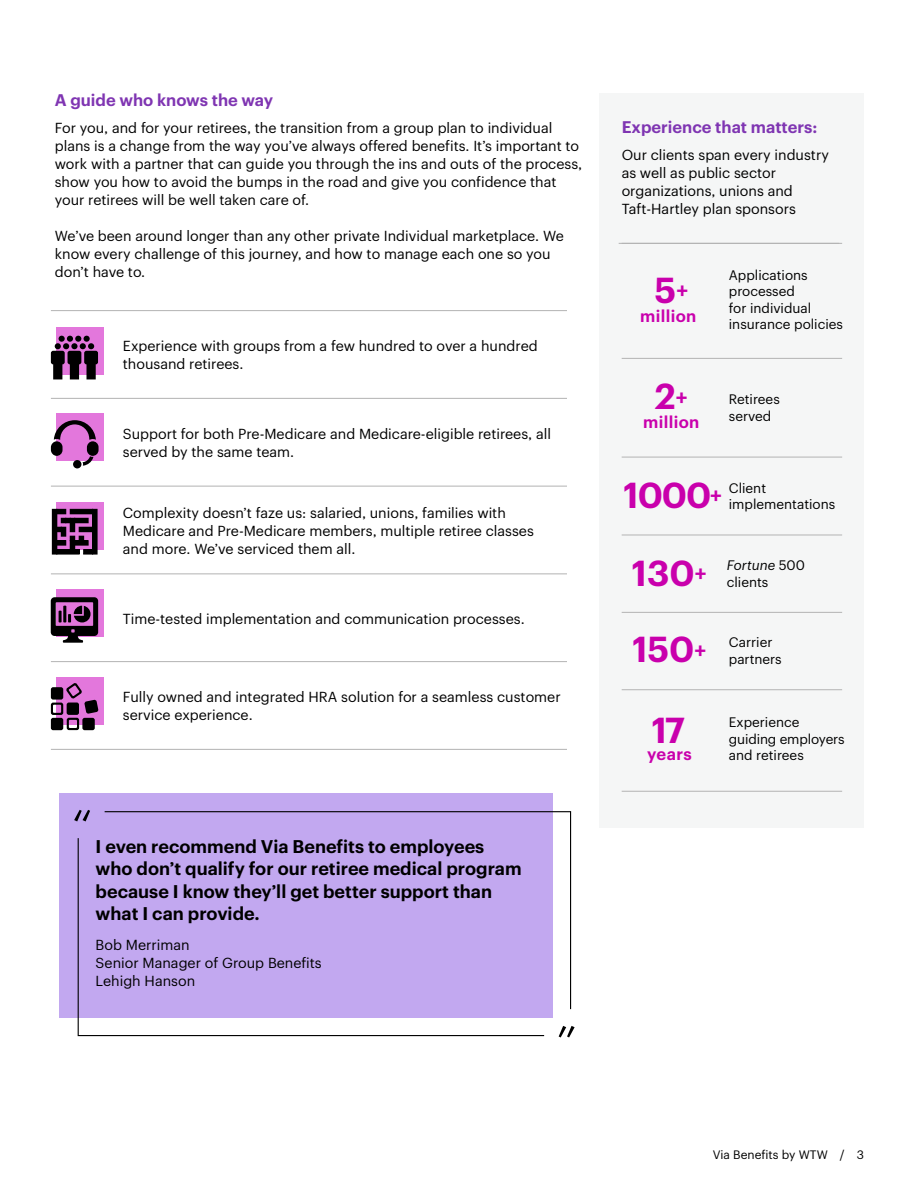
<style>
.page{position:relative;width:918px;height:1188px;background:#fff}
.page>*{position:absolute;margin:0;border:0;box-sizing:border-box;transform-origin:0 0}
.Callout_percentage_n{font:600 35.4px "Graphik";letter-spacing:-.02em;color:#c900ac}
.t1{font:600 18px/22.5px "Graphik";color:#000}
.Body_subhead_L1_11_1{font:600 16.5px "Graphik";color:#7f35b2}
.Callout_percentage_n-2{font:600 16.5px "Graphik";letter-spacing:.02em;color:#c900ac}
.Body_9_5_12{font:14.25px/18px "Graphik";color:#000}
.Bullet_level_1_black{font:13.5px/16.5px "Graphik";color:#000}
.t2{font:12px "Graphik";color:#000}
.s1{font-size:21.15px}
.s2{font-style:italic}
</style>
<div class="page">
<div style="left:600px;top:93px;width:264px;height:734px;background:#f5f6f6"></div>
<hr style="left:619px;top:243px;width:220px;height:1px;background:#b3b3b3">
<svg style="left:77px;top:1018px;width:468px;height:19px"></svg>
<svg style="left:553px;top:811px;width:19px;height:199px"></svg>
<svg style="left:559px;top:1026px;width:16px;height:11px"></svg>
<div style="left:60px;top:793px;width:493px;height:225px;background:#c2a8f0"></div>
<hr style="left:51px;top:310px;width:516px;height:1px;background:#b3b3b3">
<hr style="left:51px;top:398px;width:516px;height:1px;background:#b3b3b3">
<hr style="left:51px;top:486px;width:516px;height:1px;background:#b3b3b3">
<hr style="left:51px;top:573px;width:516px;height:1px;background:#b3b3b3">
<hr style="left:51px;top:661px;width:516px;height:1px;background:#b3b3b3">
<hr style="left:51px;top:749px;width:516px;height:1px;background:#b3b3b3">
<hr style="left:622px;top:358px;width:220px;height:1px;background:#b3b3b3">
<hr style="left:622px;top:457px;width:220px;height:1px;background:#b3b3b3">
<hr style="left:622px;top:535px;width:220px;height:1px;background:#b3b3b3">
<hr style="left:622px;top:243px;width:220px;height:1px;background:#b3b3b3">
<hr style="left:622px;top:689px;width:220px;height:1px;background:#b3b3b3">
<hr style="left:622px;top:612px;width:220px;height:1px;background:#b3b3b3">
<div style="left:57px;top:413px;width:47px;height:47px;background:#e377dc"></div>
<svg style="left:51px;top:420px;width:48px;height:48px"></svg>
<div style="left:57px;top:327px;width:47px;height:47px;background:#e377dc"></div>
<svg style="left:51px;top:336px;width:47px;height:43px"></svg>
<svg style="left:57px;top:502px;width:47px;height:48px"></svg>
<div style="left:52px;top:509px;width:5px;height:45px;background:#000"></div>
<hr style="left:93px;top:509px;width:4px;height:45px;background:#000">
<div style="left:70px;top:509px;width:23px;height:5px;background:#000"></div>
<svg style="left:57px;top:518px;width:36px;height:36px"></svg>
<div style="left:57px;top:509px;width:9px;height:5px;background:#000"></div>
<div style="left:57px;top:589px;width:47px;height:48px;background:#e377dc"></div>
<svg style="left:51px;top:597px;width:47px;height:46px"></svg>
<div style="left:57px;top:677px;width:47px;height:47px;background:#e377dc"></div>
<svg style="left:51px;top:683px;width:47px;height:47px"></svg>
<hr style="left:622px;top:791px;width:220px;height:1px;background:#b3b3b3">
<p class="Body_subhead_L1_11_1" style="left:55px;top:88px;width:220px">A guide who knows the way</p>
<p class="Body_9_5_12" style="left:55px;top:118px;width:529px">For you, and for your retirees, the transition from a group plan to individual plans is a change from the way you’ve always offered benefits. It’s important to work with a partner that can guide you through the ins and outs of the process, show you how to avoid the bumps in the road and give you confidence that your retirees will be well taken care of.</p>
<p class="Body_9_5_12" style="left:55px;top:226px;width:511px">We’ve been around longer than any other private Individual marketplace. We know every challenge of this journey, and how to manage each one so you don’t have to.</p>
<p class="Body_9_5_12" style="left:123px;top:336px;width:416px">Experience with groups from a few hundred to over a hundred thousand retirees.</p>
<p class="Body_9_5_12" style="left:123px;top:424px;width:430px">Support for both Pre-Medicare and Medicare-eligible retirees, all served by the same team.</p>
<p class="Body_9_5_12" style="left:123px;top:502px;width:412px">Complexity doesn’t faze us: salaried, unions, families with<br>Medicare and Pre-Medicare members, multiple retiree classes and more. We’ve serviced them all.</p>
<p class="Body_9_5_12" style="left:123px;top:608px;width:403px">Time-tested implementation and communication processes.</p>
<p class="Body_9_5_12" style="left:123px;top:687px;width:439px">Fully owned and integrated HRA solution for a seamless customer service experience.</p>
<p class="t1" style="left:96px;top:833px;width:428px">I even recommend Via Benefits to employees who don’t qualify for our retiree medical program because I know they’ll get better support than what I can provide.</p>
<p class="Body_9_5_12" style="left:96px;top:934px;width:228px">Bob Merriman<br>Senior Manager of Group Benefits<br>Lehigh Hanson</p>
<p class="Body_subhead_L1_11_1" style="left:622px;top:114px;width:197px">Experience that matters:</p>
<p class="Body_9_5_12" style="left:622px;top:145px;width:209px">Our clients span every industry as well as public sector organizations, unions and<br>Taft-Hartley plan sponsors</p>
<p class="Callout_percentage_n" style="left:655px;top:263px;width:35px">5<span class="s1">+</span></p>
<p class="Callout_percentage_n-2" style="left:640px;top:303px;width:58px">million</p>
<p class="Callout_percentage_n" style="left:655px;top:369px;width:34px">2<span class="s1">+</span></p>
<p class="Callout_percentage_n-2" style="left:643px;top:409px;width:58px">million</p>
<p class="Bullet_level_1_black" style="left:729px;top:265px;width:116px">Applications processed<br>for individual insurance policies</p>
<p class="Bullet_level_1_black" style="left:729px;top:390px;width:52px">Retirees served</p>
<p class="Callout_percentage_n" style="left:624px;top:468px;width:100px">1000<span class="s1">+</span></p>
<p class="Bullet_level_1_black" style="left:729px;top:479px;width:108px">Client implementations</p>
<p class="Callout_percentage_n" style="left:632px;top:546px;width:76px">130<span class="s1">+</span></p>
<p class="Bullet_level_1_black" style="left:727px;top:556px;width:80px"><span class="s2">Fortune</span> 500 clients</p>
<p class="Callout_percentage_n" style="left:632px;top:622px;width:75px">150<span class="s1">+</span></p>
<p class="Bullet_level_1_black" style="left:729px;top:633px;width:54px">Carrier partners</p>
<p class="Callout_percentage_n" style="left:652px;top:703px;width:35px">17</p>
<p class="Callout_percentage_n-2" style="left:647px;top:741px;width:46px">years</p>
<p class="Bullet_level_1_black" style="left:729px;top:713px;width:117px">Experience guiding employers and retirees</p>
<p class="t2" style="left:713px;top:1145px;width:153px">Via Benefits by WTW / 3</p>
</div>
